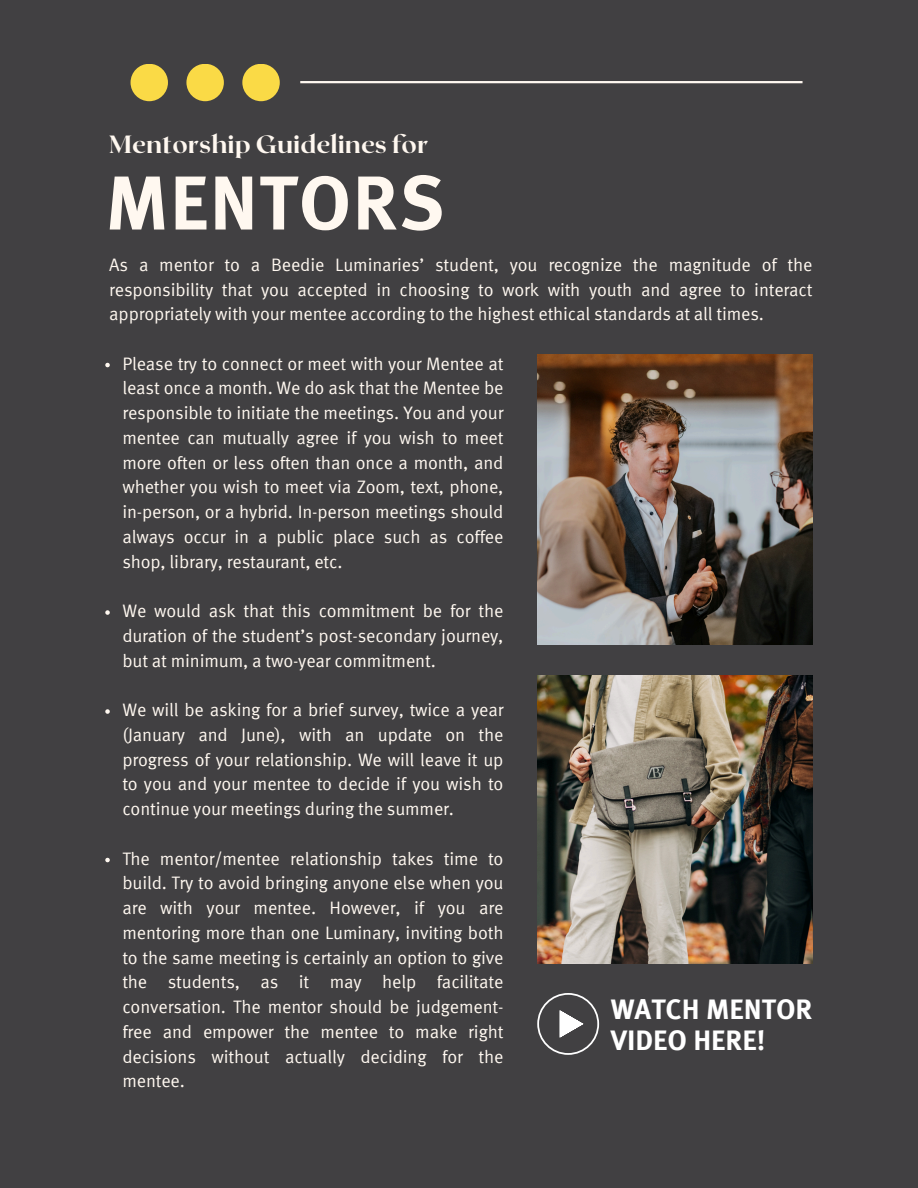
<style>
.page{position:relative;width:918px;height:1188px;background:#414042}
.page>*{position:absolute;margin:0;border:0;box-sizing:border-box;transform-origin:0 0}
.t1{font:700 76.2px "Meta Pro";letter-spacing:.015em;color:#fff8f0}
.t2{font:700 28.35px/31.5px "Meta Pro";color:#fff}
.t3{font:800 24.9px "Roxborough CF";color:#fff8f0}
.t4{font:18px/24.8px "Meta Pro";letter-spacing:-.01em;color:#fff8f0;text-align:justify}
</style>
<div class="page">
<div style="left:131px;top:64px;width:37px;height:37px;background:#fada46;border-radius:50%"></div>
<hr style="left:300px;top:81px;width:503px;height:2px;background:#fff8f0">
<div style="left:186px;top:64px;width:38px;height:37px;background:#fada46;border-radius:50%"></div>
<div style="left:242px;top:64px;width:38px;height:37px;background:#fada46;border-radius:50%"></div>
<svg style="left:105px;top:363px;width:5px;height:4px"></svg>
<svg style="left:105px;top:610px;width:5px;height:5px"></svg>
<svg style="left:105px;top:709px;width:5px;height:5px"></svg>
<svg style="left:105px;top:858px;width:5px;height:4px"></svg>
<img style="left:537px;top:354px;width:275px;height:291px">
<img style="left:537px;top:675px;width:275px;height:288px">
<svg style="left:537px;top:993px;width:62px;height:62px"></svg>
<p class="t3" style="left:109px;top:128px;width:320px">Mentorship Guidelines for</p>
<h3 class="t1" style="left:106px;top:171px;width:340px">MENTORS</h3>
<h1 class="t4" style="left:109px;top:254px;width:705px">As a mentor to a Beedie Luminaries’ student, you recognize the magnitude of the responsibility that you accepted in choosing to work with youth and agree to interact appropriately with your mentee according to the highest ethical standards at all times.</h1>
<p class="t4" style="left:122px;top:352px;width:383px">Please try to connect or meet with your Mentee at least once a month. We do ask that the Mentee be responsible to initiate the meetings. You and your mentee can mutually agree if you wish to meet more often or less often than once a month, and whether you wish to meet via Zoom, text, phone, in-person, or a hybrid. In-person meetings should always occur in a public place such as coffee shop, library, restaurant, etc.</p>
<p class="t4" style="left:122px;top:600px;width:383px">We would ask that this commitment be for the duration of the student’s post-secondary journey, but at minimum, a two-year commitment.</p>
<p class="t4" style="left:122px;top:699px;width:383px">We will be asking for a brief survey, twice a year (January and June), with an update on the progress of your relationship. We will leave it up to you and your mentee to decide if you wish to continue your meetings during the summer.</p>
<p class="t4" style="left:122px;top:847px;width:383px">The mentor/mentee relationship takes time to build. Try to avoid bringing anyone else when you are with your mentee. However, if you are mentoring more than one Luminary, inviting both to the same meeting is certainly an option to give the students, as it may help facilitate conversation. The mentor should be judgement&shy;free and empower the mentee to make right decisions without actually deciding for the mentee.</p>
<p class="t2" style="left:611px;top:995px;width:203px">WATCH MENTOR<br>VIDEO HERE!</p>
</div>
